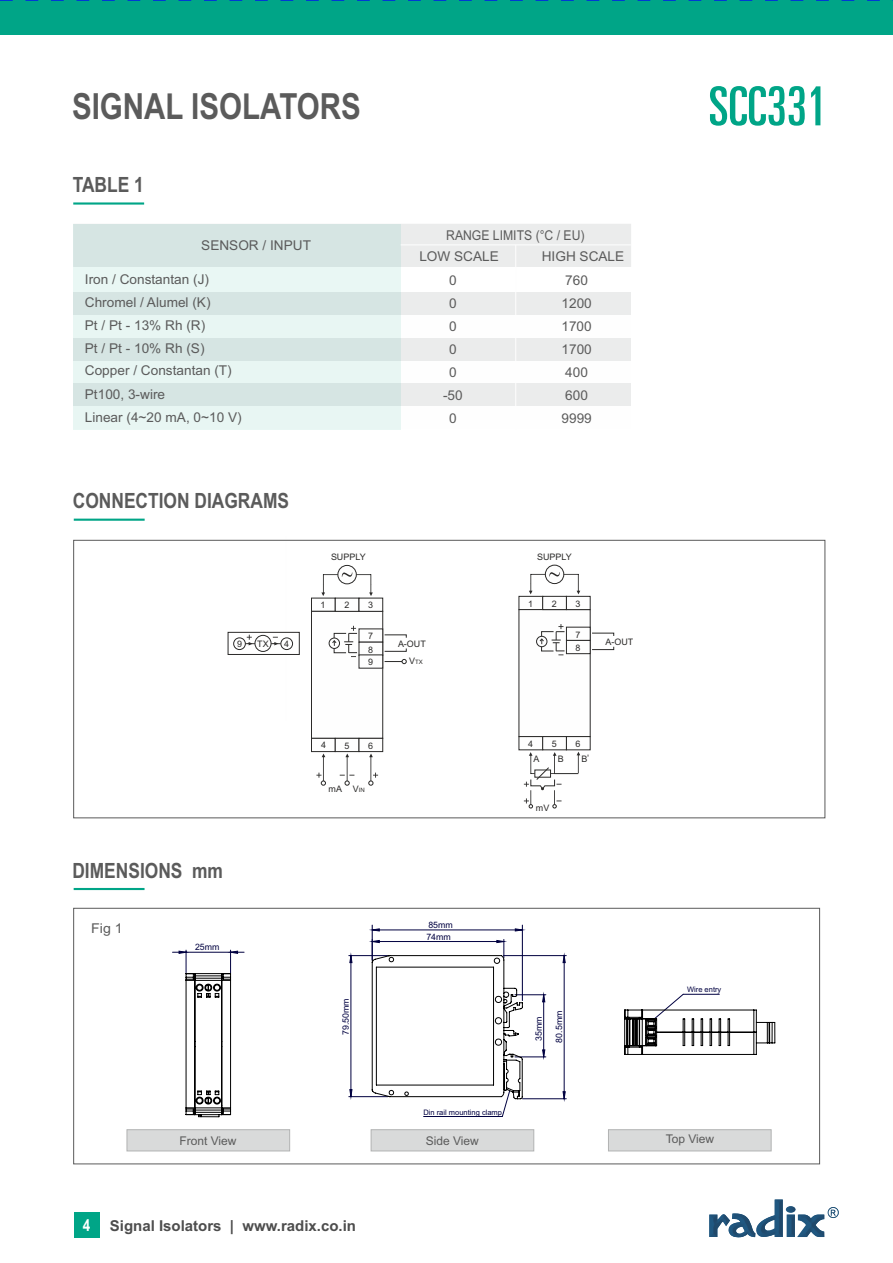
<style>
.page{position:relative;width:893px;height:1263px;background:#fff}
.page>*{position:absolute;margin:0;border:0;box-sizing:border-box;transform-origin:0 0}
.t1{font:ultra-condensed 54px "Univers LT Std";color:#00a587}
.t2{font:700 36px "Arial Narrow";color:#5b5b5b}
.t3{font:700 21px "Arial Narrow";color:#5b5b5b}
.t4{font:700 15px "Arial";color:#4d4d4d}
.t5{font:13.5px/23.1px "Arial";color:#5b5b5b}
.t6{font:13.5px "Arial";color:#5b5b5b;scale:.9 1}
.t7{font:13.5px "Arial";color:#5b5b5b;scale:1.05 1}
.t8{font:12px "Arial";color:#5b5b5b}
.t9{font:9px/13.2px "Arial";color:#2b2a29}
.t10{font:8.85px "Arial";color:#000040}
.t11{font:7.5px "Arial";color:#000040}
.t12{font:6px "Arial";color:#2b2a29}
.s1{font-size:9px}
.s2{font-size:6px}
.s3{font-family:"Arial Narrow"}
.s4{font-family:"Arial Narrow";font-size:16.5px;color:#fff}
</style>
<div class="page">
<div style="left:74px;top:1212px;width:26px;height:25px;background:#00a587"></div>
<div style="left:0;top:0;width:893px;height:35px;background:#00a587"></div>
<svg style="left:709px;top:1199px;width:130px;height:39px"></svg>
<div style="left:73px;top:292px;width:558px;height:23px;background:#ebecec"></div>
<div style="left:73px;top:338px;width:558px;height:22px;background:#ebecec"></div>
<div style="left:73px;top:383px;width:558px;height:23px;background:#ebecec"></div>
<div style="left:401px;top:224px;width:230px;height:43px;background:#ebecec"></div>
<div style="left:73px;top:224px;width:328px;height:205px;background:#00a587;opacity:.09"></div>
<hr style="left:515px;top:245px;width:1px;height:184px;background:#fefefe">
<hr style="left:401px;top:244px;width:230px;height:1px;background:#fefefe">
<hr style="left:73px;top:202px;width:71px;height:3px;background:#00a587">
<div style="left:545px;top:565px;width:19px;height:19px;background:#fefefe;border:1px solid #2b2a29;border-radius:50%"></div>
<svg style="left:518px;top:572px;width:97px;height:236px"></svg>
<hr style="left:244px;top:643px;width:37px;height:1px;background:#2b2a29">
<div style="left:280px;top:637px;width:13px;height:13px;background:#fefefe;border:1px solid #2b2a29;border-radius:50%"></div>
<div style="left:233px;top:637px;width:13px;height:13px;background:#fefefe;border:1px solid #2b2a29;border-radius:50%"></div>
<div style="left:255px;top:635px;width:16px;height:17px;background:#fefefe;border:1px solid #2b2a29;border-radius:50%"></div>
<svg style="left:247px;top:635px;width:6px;height:10px"></svg>
<svg style="left:272px;top:637px;width:6px;height:8px"></svg>
<div style="left:228px;top:632px;width:72px;height:23px;border:1px solid #2b2a29"></div>
<svg style="left:337px;top:565px;width:20px;height:19px"></svg>
<svg style="left:311px;top:572px;width:96px;height:214px"></svg>
<hr style="left:74px;top:519px;width:71px;height:2px;background:#00a587">
<hr style="left:74px;top:888px;width:71px;height:2px;background:#00a587">
<svg style="left:127px;top:1129px;width:163px;height:22px;background:#d6d7d7"></svg>
<svg style="left:371px;top:1129px;width:163px;height:22px;background:#d6d7d7"></svg>
<svg style="left:608px;top:1129px;width:163px;height:22px;background:#d6d7d7"></svg>
<svg style="left:172px;top:950px;width:72px;height:167px"></svg>
<hr style="left:372px;top:925px;width:1px;height:35px;background:#000040">
<hr style="left:522px;top:925px;width:1px;height:75px;background:#000040">
<hr style="left:515px;top:994px;width:31px;height:1px;background:#000040">
<hr style="left:515px;top:1057px;width:31px;height:1px;background:#000040">
<hr style="left:503px;top:955px;width:63px;height:1px;background:#000040">
<hr style="left:522px;top:1098px;width:44px;height:1px;background:#000040">
<hr style="left:349px;top:955px;width:39px;height:1px;background:#000040">
<hr style="left:349px;top:1096px;width:39px;height:1px;background:#000040">
<svg style="left:372px;top:928px;width:151px;height:3px"></svg>
<svg style="left:542px;top:994px;width:3px;height:63px"></svg>
<svg style="left:563px;top:955px;width:3px;height:144px"></svg>
<svg style="left:349px;top:955px;width:3px;height:142px"></svg>
<svg style="left:371px;top:939px;width:152px;height:178px"></svg>
<svg style="left:624px;top:994px;width:151px;height:61px"></svg>
<div style="left:73px;top:908px;width:747px;height:256px;border:1px solid #5b5b5b"></div>
<svg style="left:0;top:0;width:893px;height:1px"></svg>
<h2 class="t2" style="left:72px;top:79px;width:290px">SIGNAL ISOLATORS</h2>
<h1 class="t1" style="left:708px;top:86px;width:120px">SCC331</h1>
<h3 class="t3" style="left:73px;top:169px;width:73px">TABLE 1</h3>
<p class="t5" style="left:201px;top:235px;width:111px">SENSOR / INPUT</p>
<p class="t5" style="left:85px;top:268px;width:127px">Iron / Constantan (J)<br>Chromel / Alumel (K)<br>Pt / Pt - 13% Rh (R)<br>Pt / Pt - 10% Rh (S)</p>
<p class="t5" style="left:85px;top:384px;width:158px;line-height:22.6px">Pt100, 3-wire<br>Linear (4~20 mA, 0~10 V)</p>
<p class="t5" style="left:85px;top:360px;width:148px">Copper / Constantan (T)</p>
<p class="t6" style="left:446px;top:230px;width:155px">RANGE LIMITS (°C / EU)</p>
<p class="t5" style="left:419px;top:246px;width:81px">LOW SCALE</p>
<p class="t5" style="left:542px;top:246px;width:84px">HIGH SCALE</p>
<p class="t5" style="left:449px;top:270px;width:9px;text-align:justify">0<br>0<br>0<br>0</p>
<p class="t5" style="left:443px;top:385px;width:21px;text-align:center">-50<br>0</p>
<p class="t5" style="left:449px;top:362px;width:9px">0</p>
<p class="t5" style="left:561px;top:270px;width:32px">760<br>1200<br>1700<br>1700</p>
<p class="t5" style="left:561px;top:385px;width:32px">600<br>9999</p>
<p class="t5" style="left:565px;top:362px;width:24px">400</p>
<h3 class="t3" style="left:73px;top:485px;width:218px">CONNECTION DIAGRAMS</h3>
<p class="t9" style="left:237px;top:638px;width:6px">9</p>
<p class="t9" style="left:257px;top:638px;width:13px">TX</p>
<p class="t9" style="left:284px;top:638px;width:6px">4</p>
<p class="t9" style="left:331px;top:551px;width:36px">SUPPLY</p>
<p class="t9" style="left:321px;top:599px;width:6px">1</p>
<p class="t9" style="left:344px;top:599px;width:6px">2</p>
<p class="t9" style="left:368px;top:599px;width:6px">3</p>
<p class="t9" style="left:368px;top:630px;width:6px">7<br>8</p>
<p class="t9" style="left:368px;top:656px;width:6px">9</p>
<p class="t9" style="left:398px;top:637px;width:29px">A-OUT</p>
<p class="t12" style="left:409px;top:660px;width:15px"><span class="s1">V</span>TX</p>
<p class="t9" style="left:537px;top:551px;width:36px">SUPPLY</p>
<p class="t9" style="left:528px;top:598px;width:6px">1</p>
<p class="t9" style="left:552px;top:598px;width:6px">2</p>
<p class="t9" style="left:576px;top:598px;width:6px">3</p>
<p class="t9" style="left:576px;top:629px;width:6px">7<br>8</p>
<p class="t9" style="left:605px;top:636px;width:29px">A-OUT</p>
<h3 class="t3" style="left:72px;top:854px;width:152px">DIMENSIONS mm</h3>
<p class="t7" style="left:91px;top:924px;width:32px">Fig 1</p>
<p class="t10" style="left:195px;top:944px;width:26px">25mm</p>
<p class="t9" style="left:321px;top:739px;width:6px">4</p>
<p class="t9" style="left:344px;top:740px;width:6px">5</p>
<p class="t9" style="left:368px;top:740px;width:6px">6</p>
<p class="t9" style="left:329px;top:783px;width:38px">mA V<span class="s2">IN</span></p>
<p class="t10" style="left:343px;top:1035px;width:38px;rotate:-90deg">79.50mm</p>
<p class="t9" style="left:528px;top:738px;width:6px">4</p>
<p class="t9" style="left:552px;top:738px;width:6px">5</p>
<p class="t9" style="left:576px;top:738px;width:6px">6</p>
<p class="t9" style="left:534px;top:753px;width:7px">A</p>
<p class="t9" style="left:558px;top:753px;width:7px">B</p>
<p class="t9" style="left:582px;top:753px;width:9px">B<span class="s3">'</span></p>
<p class="t9" style="left:536px;top:802px;width:15px">mV</p>
<p class="t10" style="left:428px;top:921px;width:26px">85mm</p>
<p class="t10" style="left:426px;top:933px;width:26px">74mm</p>
<p class="t11" style="left:423px;top:1109px;width:80px">Din rail mounting clamp</p>
<p class="t10" style="left:535px;top:1041px;width:26px;rotate:-90deg">35mm</p>
<p class="t10" style="left:556px;top:1042px;width:33px;rotate:-90deg">80.5mm</p>
<p class="t11" style="left:687px;top:987px;width:36px">Wire entry</p>
<p class="t8" style="left:179px;top:1136px;width:59px">Front View</p>
<p class="t8" style="left:426px;top:1136px;width:55px">Side View</p>
<p class="t8" style="left:666px;top:1135px;width:50px">Top View</p>
<p class="t4" style="left:83px;top:1220px;width:275px"><span class="s4">4</span> Signal Isolators | www.radix.co.in</p>
</div>
